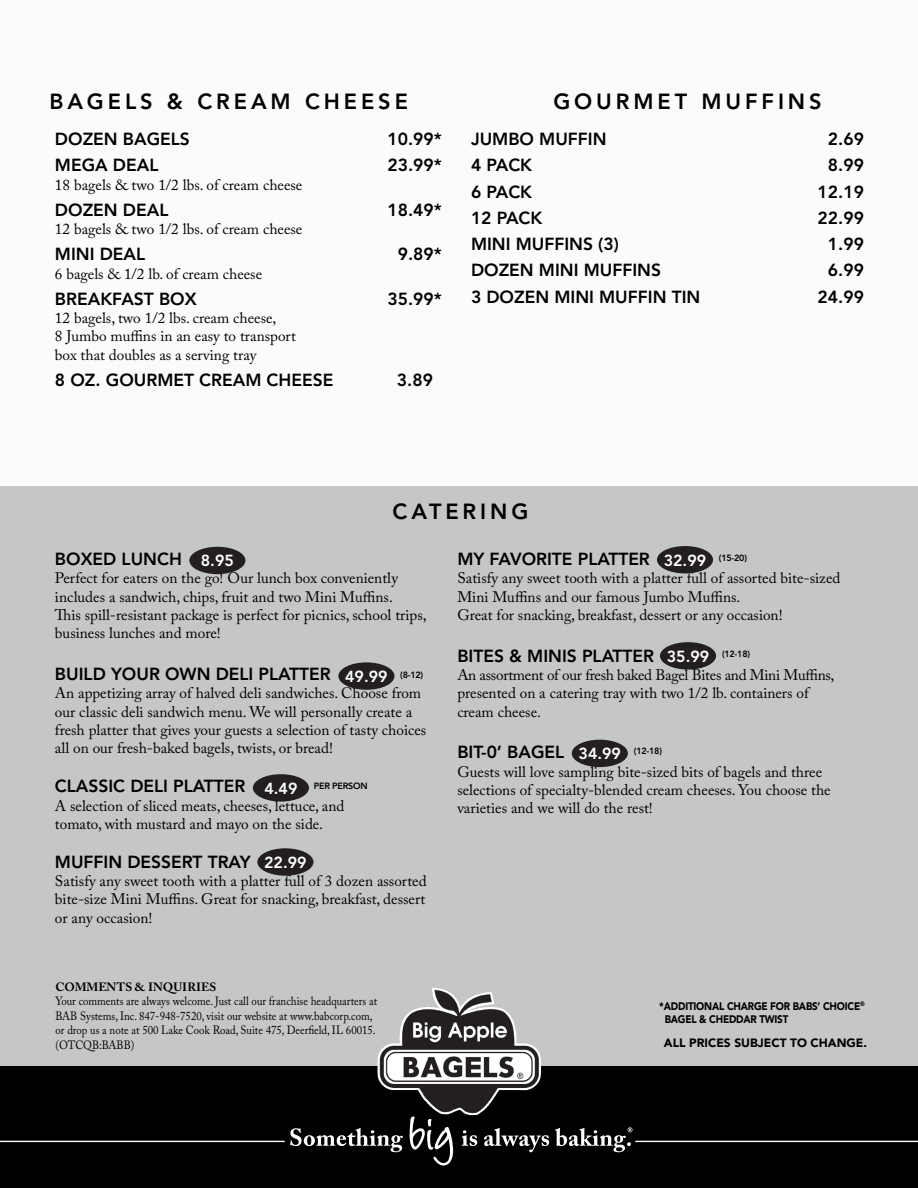
<style>
.page{position:relative;width:918px;height:1188px;background:#fff}
.page>*{position:absolute;margin:0;border:0;box-sizing:border-box;transform-origin:0 0}
.Menu_Item_second_Lin{font:800 21.75px "Avenir LT Std";letter-spacing:.18em;color:#000}
.CateringDescription{font:800 17.4px "Avenir LT Std";color:#000}
.Menu_Item_Name{font:800 17.4px "Avenir LT Std";color:#000}
.t1{font:800 15.9px "Avenir LT Std";color:#fff}
.CateringDescription-2{font:15.15px/18.3px "Adobe Caslon Pro";color:#000}
.CateringDescription-3{font:12px "Adobe Caslon Pro";color:#000;scale:.9 1}
.CateringDescription-4{font:900 12px "Avenir LT Std";color:#000}
.CateringDescription-5{font:700 12px "Adobe Caslon Pro";color:#000}
.CateringDescription-6{font:900 10.95px "Avenir LT Std";letter-spacing:-.02em;color:#000;scale:.9 1}
.Description_2{font:800 9px "Avenir LT Std";letter-spacing:-.025em;color:#000}
</style>
<div class="page">
<div style="left:0;top:485px;width:918px;height:597px;background:#c5c6c8"></div>
<div style="left:0;top:1067px;width:918px;height:121px;background:#000"></div>
<img style="left:377px;top:988px;width:63px;height:119px">
<svg style="left:290px;top:1128px;width:113px;height:24px"></svg>
<svg style="left:410px;top:1116px;width:43px;height:50px"></svg>
<svg style="left:462px;top:1130px;width:15px;height:16px"></svg>
<svg style="left:484px;top:1128px;width:65px;height:24px"></svg>
<svg style="left:555px;top:1127px;width:77px;height:25px"></svg>
<hr style="left:635px;top:1141px;width:283px;height:1px;background:#fff">
<hr style="left:0;top:1141px;width:285px;height:1px;background:#fff">
<div style="left:0;top:0;width:918px;height:485px;background:#fbfbfb"></div>
<div style="left:189px;top:547px;width:56px;height:27px;background:#231f20;border-radius:50%"></div>
<div style="left:338px;top:662px;width:57px;height:28px;background:#231f20;border-radius:50%"></div>
<div style="left:253px;top:774px;width:56px;height:28px;background:#231f20;border-radius:50%"></div>
<div style="left:657px;top:546px;width:56px;height:27px;background:#231f20;border-radius:50%"></div>
<div style="left:660px;top:642px;width:56px;height:28px;background:#231f20;border-radius:50%"></div>
<div style="left:572px;top:740px;width:56px;height:27px;background:#231f20;border-radius:50%"></div>
<div style="left:257px;top:848px;width:56px;height:28px;background:#231f20;border-radius:50%"></div>
<p class="Menu_Item_second_Lin" style="left:49px;top:89px;width:360px">BAGELS &amp; CREAM CHEESE</p>
<p class="Menu_Item_second_Lin" style="left:553px;top:89px;width:270px">GOURMET MUFFINS</p>
<p class="Menu_Item_Name" style="left:55px;top:129px;width:136px">DOZEN BAGELS</p>
<p class="Menu_Item_Name" style="left:388px;top:129px;width:56px">10.99*</p>
<p class="CateringDescription" style="left:55px;top:155px;width:105px">MEGA DEAL</p>
<p class="CateringDescription" style="left:388px;top:155px;width:56px">23.99*</p>
<p class="CateringDescription-2" style="left:55px;top:175px;width:249px">18 bagels &amp; two 1/2 lbs. of cream cheese</p>
<p class="Menu_Item_Name" style="left:55px;top:199px;width:115px">DOZEN DEAL</p>
<p class="Menu_Item_Name" style="left:388px;top:199px;width:56px">18.49*</p>
<p class="CateringDescription-2" style="left:55px;top:220px;width:249px">12 bagels &amp; two 1/2 lbs. of cream cheese</p>
<p class="Menu_Item_Name" style="left:55px;top:244px;width:92px">MINI DEAL</p>
<p class="Menu_Item_Name" style="left:398px;top:244px;width:46px">9.89*</p>
<p class="CateringDescription-2" style="left:55px;top:264px;width:209px">6 bagels &amp; 1/2 lb. of cream cheese</p>
<p class="CateringDescription" style="left:55px;top:289px;width:143px">BREAKFAST BOX</p>
<p class="CateringDescription" style="left:388px;top:289px;width:56px">35.99*</p>
<p class="CateringDescription-2" style="left:55px;top:309px;width:223px">12 bagels, two 1/2 lbs. cream cheese,</p>
<p class="CateringDescription-2" style="left:55px;top:327px;width:242px">8 Jumbo muffins in an easy to transport</p>
<p class="CateringDescription-2" style="left:55px;top:345px;width:203px">box that doubles as a serving tray</p>
<p class="CateringDescription" style="left:55px;top:370px;width:280px">8 OZ. GOURMET CREAM CHEESE</p>
<p class="CateringDescription" style="left:397px;top:370px;width:38px">3.89</p>
<p class="Menu_Item_Name" style="left:471px;top:129px;width:137px">JUMBO MUFFIN</p>
<p class="Menu_Item_Name" style="left:828px;top:129px;width:38px">2.69</p>
<p class="CateringDescription" style="left:471px;top:155px;width:63px">4 PACK</p>
<p class="CateringDescription" style="left:828px;top:155px;width:38px">8.99</p>
<p class="Menu_Item_Name" style="left:471px;top:181px;width:63px">6 PACK</p>
<p class="Menu_Item_Name" style="left:818px;top:181px;width:48px">12.19</p>
<p class="Menu_Item_Name" style="left:471px;top:208px;width:73px">12 PACK</p>
<p class="Menu_Item_Name" style="left:818px;top:208px;width:48px">22.99</p>
<p class="Menu_Item_Name" style="left:471px;top:234px;width:149px">MINI MUFFINS (3)</p>
<p class="Menu_Item_Name" style="left:828px;top:234px;width:38px">1.99</p>
<p class="Menu_Item_Name" style="left:471px;top:260px;width:192px">DOZEN MINI MUFFINS</p>
<p class="Menu_Item_Name" style="left:828px;top:260px;width:38px">6.99</p>
<p class="Menu_Item_Name" style="left:471px;top:286px;width:231px">3 DOZEN MINI MUFFIN TIN</p>
<p class="Menu_Item_Name" style="left:818px;top:286px;width:48px">24.99</p>
<p class="Menu_Item_second_Lin" style="left:393px;top:499px;width:137px">CATERING</p>
<p class="Menu_Item_Name" style="left:55px;top:549px;width:128px">BOXED LUNCH</p>
<p class="CateringDescription-2" style="left:55px;top:569px;width:345px">Perfect for eaters on the go! Our lunch box conveniently</p>
<p class="CateringDescription-2" style="left:55px;top:587px;width:339px">includes a sandwich, chips, fruit and two Mini Muffins.</p>
<p class="CateringDescription-2" style="left:55px;top:606px;width:373px">This spill-resistant package is perfect for picnics, school trips,</p>
<p class="CateringDescription-2" style="left:55px;top:624px;width:167px">business lunches and more!</p>
<p class="CateringDescription" style="left:55px;top:664px;width:277px">BUILD YOUR OWN DELI PLATTER</p>
<p class="CateringDescription-2" style="left:55px;top:684px;width:368px">An appetizing array of halved deli sandwiches. Choose from</p>
<p class="CateringDescription-2" style="left:55px;top:702px;width:359px">our classic deli sandwich menu. We will personally create a</p>
<p class="CateringDescription-2" style="left:55px;top:720px;width:373px">fresh platter that gives your guests a selection of tasty choices</p>
<p class="CateringDescription-2" style="left:55px;top:739px;width:279px">all on our fresh-baked bagels, twists, or bread!</p>
<p class="CateringDescription" style="left:55px;top:776px;width:192px">CLASSIC DELI PLATTER</p>
<p class="CateringDescription-2" style="left:55px;top:796px;width:291px">A selection of sliced meats, cheeses, lettuce, and</p>
<p class="CateringDescription-2" style="left:55px;top:814px;width:270px">tomato, with mustard and mayo on the side.</p>
<p class="CateringDescription" style="left:55px;top:852px;width:197px">MUFFIN DESSERT TRAY</p>
<p class="CateringDescription-2" style="left:55px;top:872px;width:373px">Satisfy any sweet tooth with a platter full of 3 dozen assorted bite-size Mini Muffins. Great for snacking, breakfast, dessert</p>
<p class="CateringDescription-2" style="left:55px;top:908px;width:99px">or any occasion!</p>
<p class="t1" style="left:201px;top:552px;width:35px">8.95</p>
<p class="t1" style="left:345px;top:667px;width:44px">49.99</p>
<p class="Description_2" style="left:400px;top:669px;width:25px">(8-12)</p>
<p class="t1" style="left:264px;top:779px;width:35px">4.49</p>
<p class="Description_2" style="left:314px;top:781px;width:55px">PER PERSON</p>
<p class="t1" style="left:264px;top:853px;width:44px">22.99</p>
<p class="CateringDescription" style="left:457px;top:549px;width:194px">MY FAVORITE PLATTER</p>
<p class="CateringDescription-2" style="left:457px;top:569px;width:385px">Satisfy any sweet tooth with a platter full of assorted bite-sized</p>
<p class="CateringDescription-2" style="left:457px;top:587px;width:285px">Mini Muffins and our famous Jumbo Muffins.</p>
<p class="CateringDescription-2" style="left:457px;top:606px;width:327px">Great for snacking, breakfast, dessert or any occasion!</p>
<p class="CateringDescription" style="left:457px;top:645px;width:198px">BITES &amp; MINIS PLATTER</p>
<p class="CateringDescription-2" style="left:457px;top:666px;width:379px">An assortment of our fresh baked Bagel Bites and Mini Muffins, presented on a catering tray with two 1/2 lb. containers of cream cheese.</p>
<p class="CateringDescription" style="left:457px;top:742px;width:108px">BIT-0’ BAGEL</p>
<p class="CateringDescription-2" style="left:457px;top:762px;width:375px">Guests will love sampling bite-sized bits of bagels and three selections of specialty-blended cream cheeses. You choose the</p>
<p class="CateringDescription-2" style="left:457px;top:799px;width:197px">varieties and we will do the rest!</p>
<p class="t1" style="left:664px;top:551px;width:44px">32.99</p>
<p class="Description_2" style="left:719px;top:553px;width:30px">(15-20)</p>
<p class="t1" style="left:667px;top:647px;width:44px">35.99</p>
<p class="Description_2" style="left:722px;top:649px;width:30px">(12-18)</p>
<p class="Description_2" style="left:634px;top:746px;width:30px">(12-18)</p>
<p class="t1" style="left:579px;top:744px;width:44px">34.99</p>
<p class="CateringDescription-5" style="left:56px;top:980px;width:162px">COMMENTS &amp; INQUIRIES</p>
<p class="CateringDescription-3" style="left:56px;top:994px;width:359px">Your comments are always welcome. Just call our franchise headquarters at</p>
<p class="CateringDescription-3" style="left:56px;top:1009px;width:354px">BAB Systems, Inc. 847-948-7520, visit our website at www.babcorp.com,</p>
<p class="CateringDescription-3" style="left:56px;top:1023px;width:357px">or drop us a note at 500 Lake Cook Road, Suite 475, Deerfield, IL 60015.</p>
<p class="CateringDescription-3" style="left:56px;top:1037px;width:89px">(OTCQB:BABB)</p>
<p class="CateringDescription-4" style="left:664px;top:1035px;width:205px">ALL PRICES SUBJECT TO CHANGE.</p>
<p class="CateringDescription-6" style="left:659px;top:999px;width:230px">*ADDITIONAL CHARGE FOR BABS’ CHOICE<sup>®</sup></p>
<p class="CateringDescription-6" style="left:665px;top:1012px;width:139px">BAGEL &amp; CHEDDAR TWIST</p>
</div>
